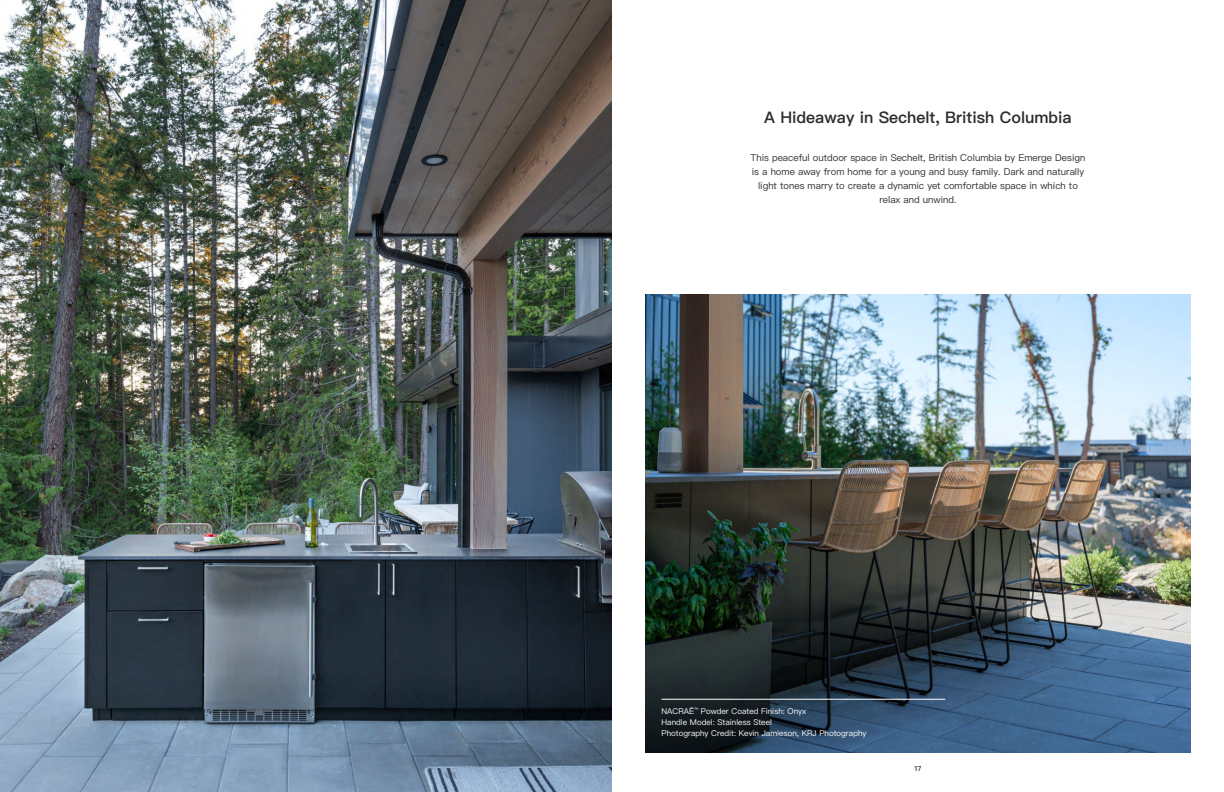
<style>
.page{position:relative;width:1224px;height:792px;background:#fff}
.page>*{position:absolute;margin:0;border:0;box-sizing:border-box;transform-origin:0 0}
.t1{font:600 16px "Ping Fang HK";color:#2d2d2c}
.t2{font:9.5px/14px "Ping Fang HK";color:#2d2d2c;text-align:center}
.t3{font:8px/11px "Ping Fang HK";color:#fff}
.t4{font:500 7px "Ping Fang HK";color:#2d2d2c}
</style>
<div class="page">
<img style="left:0;top:0;width:612px;height:792px">
<img style="left:646px;top:294px;width:544px;height:459px">
<hr style="left:662px;top:699px;width:283px;height:1px;background:#fff">
<h1 class="t1" style="left:764px;top:107px;width:309px">A Hideaway in Sechelt, British Columbia</h1>
<p class="t2" style="left:751px;top:150px;width:336px">This peaceful outdoor space in Sechelt, British Columbia by Emerge Design is a home away from home for a young and busy family. Dark and naturally light tones marry to create a dynamic yet comfortable space in which to relax and unwind.</p>
<p class="t3" style="left:662px;top:705px;width:206px">NACRAĒ<sup>™</sup> Powder Coated Finish: Onyx<br>Handle Model: Stainless Steel<br>Photography Credit: Kevin Jamieson, KRJ Photography</p>
<p class="t4" style="left:915px;top:764px;width:8px">17</p>
</div>
